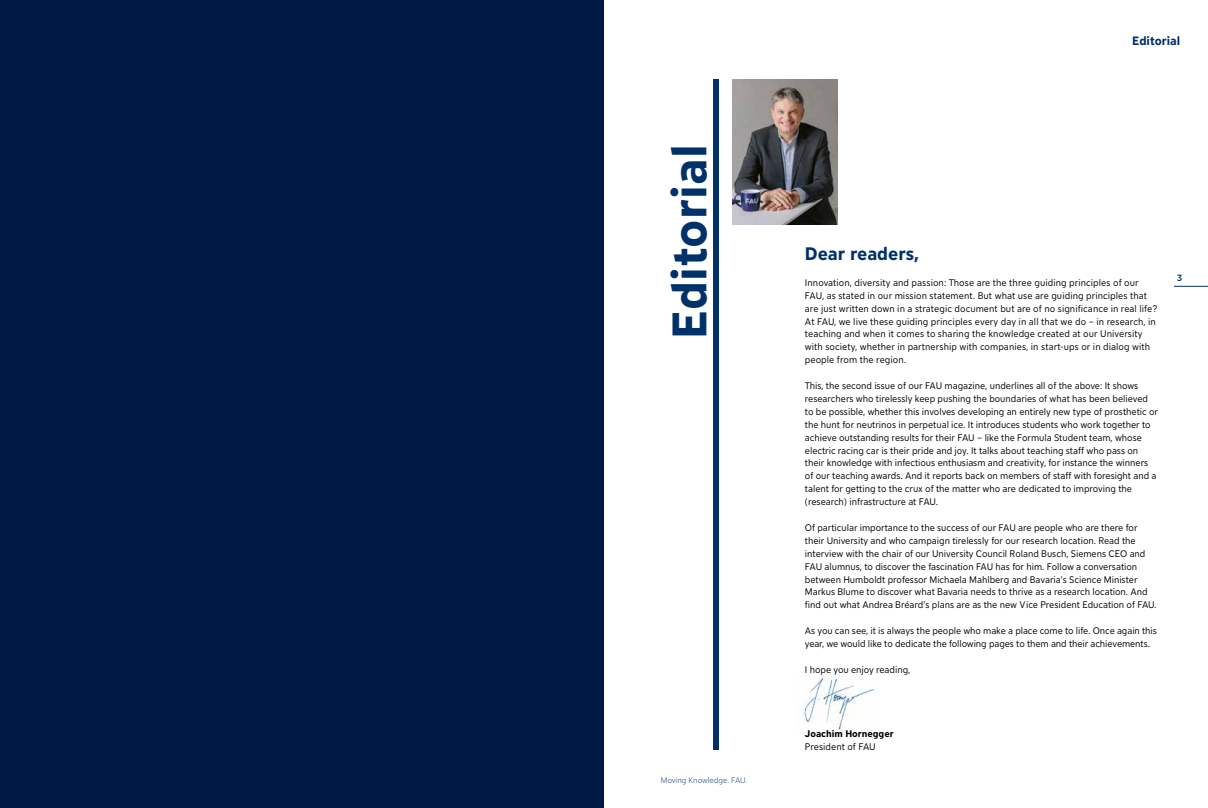
<style>
.page{position:relative;width:1208px;height:808px;background:#fff}
.page>*{position:absolute;margin:0;border:0;box-sizing:border-box;transform-origin:0 0}
.t1{font:700 48px "FAU Sans";letter-spacing:.01em;color:#003169}
.t2{font:700 18px "FAU Sans";color:#003169}
.t3{font:700 12px "FAU Sans";color:#003169}
.t4{font:9.5px/12.9px "FAU Sans";letter-spacing:-.005em;color:#000}
.t5{font:700 9.5px "FAU Sans";color:#000}
.t6{font:500 9px "FAU Sans";color:#003169}
.t7{font:300 8px "FAU Sans";color:#003169}
</style>
<div class="page">
<div style="left:0;top:0;width:604px;height:808px;background:#001a45"></div>
<img style="left:803px;top:676px;width:75px;height:54px">
<hr style="left:1174px;top:286px;width:34px;height:1px;background:#003169">
<div style="left:713px;top:79px;width:5px;height:671px;background:#003169"></div>
<img style="left:733px;top:79px;width:104px;height:146px">
<h1 class="t1" style="left:655px;top:339px;width:196px;rotate:-90deg">Editorial</h1>
<p class="t7" style="left:660px;top:775px;width:88px">Moving Knowledge. FAU.</p>
<p class="t3" style="left:1132px;top:32px;width:50px">Editorial</p>
<h2 class="t2" style="left:805px;top:241px;width:116px">Dear readers,</h2>
<p class="t4" style="left:805px;top:275px;width:354px">Innovation, diversity and passion: Those are the three guiding principles of our FAU, as stated in our mission statement. But what use are guiding principles that are just written down in a strategic document but are of no significance in real life?<br>At FAU, we live these guiding principles every day in all that we do – in research, in teaching and when it comes to sharing the knowledge created at our University with society, whether in partnership with companies, in start-ups or in dialog with people from the region.</p>
<p class="t4" style="left:805px;top:379px;width:355px">This, the second issue of our FAU magazine, underlines all of the above: It shows researchers who tirelessly keep pushing the boundaries of what has been believed to be possible, whether this involves developing an entirely new type of prosthetic or the hunt for neutrinos in perpetual ice. It introduces students who work together to achieve outstanding results for their FAU – like the Formula Student team, whose electric racing car is their pride and joy. It talks about teaching staff who pass on their knowledge with infectious enthusiasm and creativity, for instance the winners of our teaching awards. And it reports back on members of staff with foresight and a talent for getting to the crux of the matter who are dedicated to improving the (research) infrastructure at FAU.</p>
<p class="t4" style="left:805px;top:521px;width:353px">Of particular importance to the success of our FAU are people who are there for their University and who campaign tirelessly for our research location. Read the interview with the chair of our University Council Roland Busch, Siemens CEO and FAU alumnus, to discover the fascination FAU has for him. Follow a conversation between Humboldt professor Michaela Mahlberg and Bavaria’s Science Minister Markus Blume to discover what Bavaria needs to thrive as a research location. And find out what Andrea Bréard’s plans are as the new Vice President Education of FAU.</p>
<p class="t4" style="left:805px;top:624px;width:353px">As you can see, it is always the people who make a place come to life. Once again this year, we would like to dedicate the following pages to them and their achievements.</p>
<p class="t4" style="left:805px;top:662px;width:107px">I hope you enjoy reading,</p>
<p class="t6" style="left:1177px;top:272px;width:7px">3</p>
<p class="t5" style="left:805px;top:727px;width:90px">Joachim Hornegger</p>
<p class="t4" style="left:805px;top:740px;width:72px">President of FAU</p>
</div>
